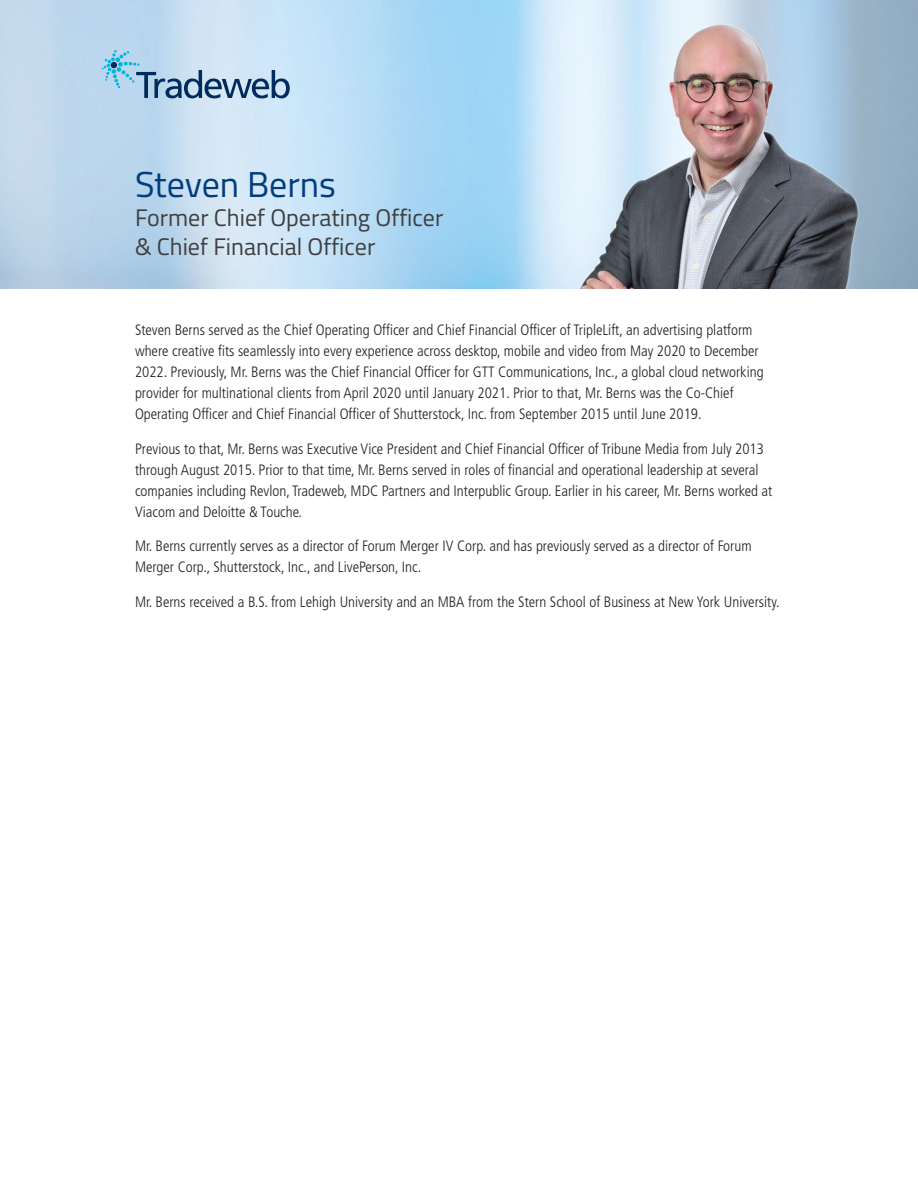
<style>
.page{position:relative;width:918px;height:1188px;background:#fff}
.page>*{position:absolute;margin:0;border:0;box-sizing:border-box;transform-origin:0 0}
.t1{font:36px "Titillium Web";color:#013d7d}
.t2{font:24px/28.8px "Titillium Web";color:#3e3e3f}
.t3{font:300 condensed 15px/21px "Frutiger LT Std";color:#231f20}
</style>
<div class="page">
<img style="left:0;top:0;width:918px;height:288px">
<svg style="left:102px;top:50px;width:188px;height:48px;background:#a1c1d9"></svg>
<p class="t1" style="left:135px;top:158px;width:203px">Steven Berns</p>
<p class="t2" style="left:135px;top:202px;width:310px">Former Chief Operating Officer &amp; Chief Financial Officer</p>
<p class="t3" style="left:135px;top:320px;width:630px">Steven Berns served as the Chief Operating Officer and Chief Financial Officer of TripleLift, an advertising platform where creative fits seamlessly into every experience across desktop, mobile and video from May 2020 to December 2022. Previously, Mr. Berns was the Chief Financial Officer for GTT Communications, Inc., a global cloud networking provider for multinational clients from April 2020 until January 2021. Prior to that, Mr. Berns was the Co-Chief Operating Officer and Chief Financial Officer of Shutterstock, Inc. from September 2015 until June 2019.</p>
<p class="t3" style="left:135px;top:438px;width:639px">Previous to that, Mr. Berns was Executive Vice President and Chief Financial Officer of Tribune Media from July 2013 through August 2015. Prior to that time, Mr. Berns served in roles of financial and operational leadership at several companies including Revlon, Tradeweb, MDC Partners and Interpublic Group. Earlier in his career, Mr. Berns worked at Viacom and Deloitte &amp; Touche.</p>
<p class="t3" style="left:135px;top:536px;width:618px">Mr. Berns currently serves as a director of Forum Merger IV Corp. and has previously served as a director of Forum<br>Merger Corp., Shutterstock, Inc., and LivePerson, Inc.</p>
<p class="t3" style="left:135px;top:591px;width:646px">Mr. Berns received a B.S. from Lehigh University and an MBA from the Stern School of Business at New York University.</p>
</div>
